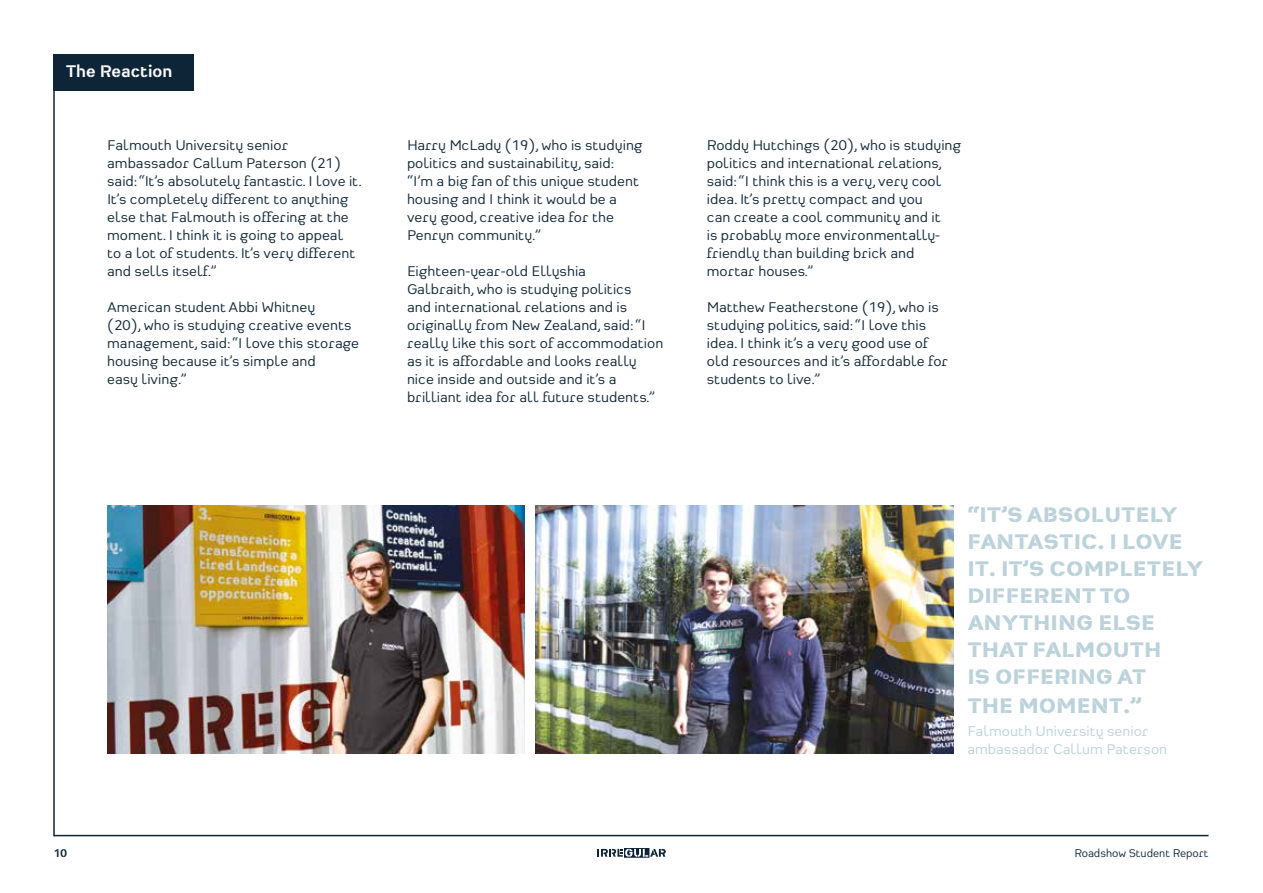
<style>
.page{position:relative;width:1263px;height:893px;background:#fff}
.page>*{position:absolute;margin:0;border:0;box-sizing:border-box;transform-origin:0 0}
.t1{font:800 22.5px/27.3px "Heimat Stencil";color:#bbd2db;scale:1.04 1}
.t2{font:700 18px "Heimat Stencil";color:#fff}
.t3{font:15px/18px "Heimat Sans";color:#0e2538;scale:1.04 1}
.t4{font:15px/18px "Heimat Sans";color:#bbd2db;scale:1.04 1}
.t5{font:12px "Heimat Sans";color:#0e2538}
.t6{font:700 12px "Heimat Stencil";color:#0e2538}
</style>
<div class="page">
<hr style="left:53px;top:87px;width:2px;height:749px;background:#0e2538">
<div style="left:53px;top:54px;width:141px;height:37px;background:#0e2538"></div>
<img style="left:107px;top:505px;width:418px;height:248px">
<img style="left:535px;top:505px;width:418px;height:248px">
<hr style="left:54px;top:835px;width:1154px;height:1px;background:#0e2538">
<svg style="left:597px;top:848px;width:69px;height:10px"></svg>
<p class="t2" style="left:66px;top:60px;width:108px">The Reaction</p>
<p class="t3" style="left:107px;top:135px;width:246px">Falmouth University senior ambassador Callum Paterson (21) said: “It’s absolutely fantastic. I love it.<br>It’s completely different to anything else that Falmouth is offering at the moment. I think it is going to appeal<br>to a lot of students. It’s very different and sells itself.”</p>
<p class="t3" style="left:107px;top:297px;width:244px">American student Abbi Whitney<br>(20), who is studying creative events management, said: “I love this storage housing because it’s simple and<br>easy living.”</p>
<p class="t3" style="left:407px;top:135px;width:228px">Harry McLady (19), who is studying politics and sustainability, said: “I’m a big fan of this unique student housing and I think it would be a very good, creative idea for the<br>Penryn community.”</p>
<p class="t3" style="left:407px;top:261px;width:248px">Eighteen-year-old Ellyshia<br>Galbraith, who is studying politics<br>and international relations and is originally from New Zealand, said: “I really like this sort of accommodation as it is affordable and looks really nice inside and outside and it’s a brilliant idea for all future students.”</p>
<p class="t3" style="left:707px;top:135px;width:246px">Roddy Hutchings (20), who is studying politics and international relations, said: “I think this is a very, very cool idea. It’s pretty compact and you<br>can create a cool community and it<br>is probably more environmentally&shy;friendly than building brick and mortar houses.”</p>
<p class="t3" style="left:707px;top:297px;width:234px">Matthew Featherstone (19), who is studying politics, said: “I love this idea. I think it’s a very good use of old resources and it’s affordable for students to live.”</p>
<h1 class="t1" style="left:967px;top:500px;width:228px">“IT’S ABSOLUTELY<br>FANTASTIC. I LOVE<br>IT. IT’S COMPLETELY<br>DIFFERENT TO<br>ANYTHING ELSE<br>THAT FALMOUTH<br>IS OFFERING AT<br>THE MOMENT.”</h1>
<p class="t4" style="left:967px;top:721px;width:194px">Falmouth University senior ambassador Callum Paterson</p>
<p class="t6" style="left:54px;top:845px;width:14px">10</p>
<p class="t5" style="left:1074px;top:845px;width:136px">Roadshow Student Report</p>
</div>
